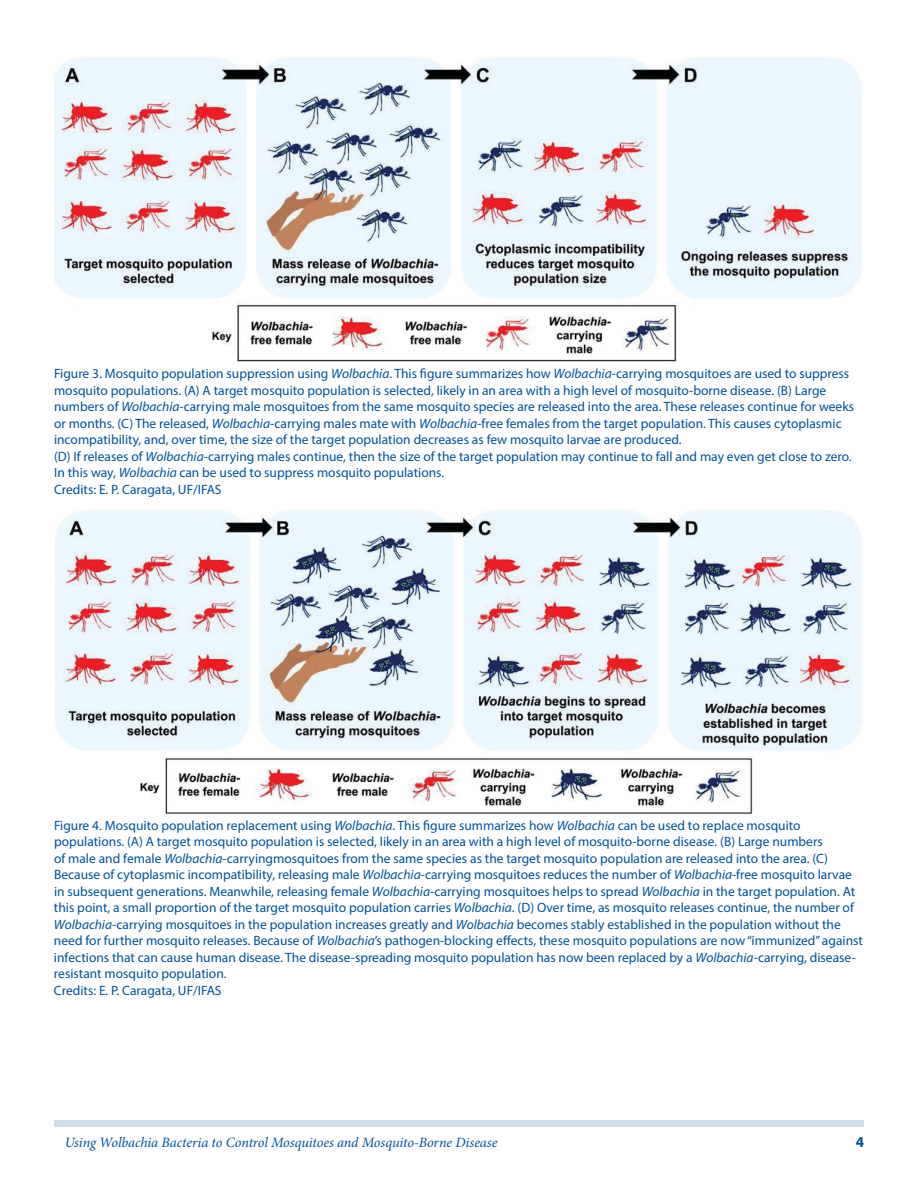
<style>
.page{position:relative;width:918px;height:1188px;background:#fff}
.page>*{position:absolute;margin:0;border:0;box-sizing:border-box;transform-origin:0 0}
.t1{font:700 15px "Myriad Pro";color:#01519a}
.RunningTitleItalics{font:italic 14.25px "Minion Pro";letter-spacing:-.01em;color:#01519a}
.t2{font:13.5px/16.5px "Myriad Pro";color:#01519a}
.s1{font-style:italic}
</style>
<div class="page">
<div style="left:54px;top:1120px;width:810px;height:7px;background:#d0deeb"></div>
<img style="left:55px;top:510px;width:807px;height:304px">
<img style="left:54px;top:57px;width:808px;height:305px">
<p class="t2" style="left:54px;top:365px;width:802px">Figure 3. Mosquito population suppression using <span class="s1">Wolbachia</span>. This figure summarizes how <span class="s1">Wolbachia</span>-carrying mosquitoes are used to suppress mosquito populations. (A) A target mosquito population is selected, likely in an area with a high level of mosquito-borne disease. (B) Large numbers of <span class="s1">Wolbachia-</span>carrying male mosquitoes from the same mosquito species are released into the area. These releases continue for weeks or months. (C) The released, <span class="s1">Wolbachia</span>-carrying males mate with <span class="s1">Wolbachia</span>-free females from the target population. This causes cytoplasmic incompatibility, and, over time, the size of the target population decreases as few mosquito larvae are produced.<br>(D) If releases of <span class="s1">Wolbachia</span>-carrying males continue, then the size of the target population may continue to fall and may even get close to zero.<br>In this way, <span class="s1">Wolbachia</span> can be used to suppress mosquito populations.<br>Credits: E. P. Caragata, UF/IFAS</p>
<p class="t2" style="left:54px;top:817px;width:811px">Figure 4. Mosquito population replacement using <span class="s1">Wolbachia</span>. This figure summarizes how <span class="s1">Wolbachia</span> can be used to replace mosquito populations. (A) A target mosquito population is selected, likely in an area with a high level of mosquito-borne disease. (B) Large numbers<br>of male and female <span class="s1">Wolbachia</span>-carryingmosquitoes from the same species as the target mosquito population are released into the area. (C)<br>Because of cytoplasmic incompatibility, releasing male <span class="s1">Wolbachia</span>-carrying mosquitoes reduces the number of <span class="s1">Wolbachia</span>-free mosquito larvae in subsequent generations. Meanwhile, releasing female <span class="s1">Wolbachia</span>-carrying mosquitoes helps to spread <span class="s1">Wolbachia</span> in the target population. At this point, a small proportion of the target mosquito population carries <span class="s1">Wolbachia</span>. (D) Over time, as mosquito releases continue, the number of <span class="s1">Wolbachia</span>-carrying mosquitoes in the population increases greatly and <span class="s1">Wolbachia</span> becomes stably established in the population without the need for further mosquito releases. Because of <span class="s1">Wolbachia</span>’s pathogen-blocking effects, these mosquito populations are now “immunized” against infections that can cause human disease. The disease-spreading mosquito population has now been replaced by a <span class="s1">Wolbachia</span>-carrying, disease&shy;resistant mosquito population.<br>Credits: E. P. Caragata, UF/IFAS</p>
<p class="RunningTitleItalics" style="left:65px;top:1133px;width:434px">Using Wolbachia Bacteria to Control Mosquitoes and Mosquito-Borne Disease</p>
<p class="t1" style="left:856px;top:1133px;width:10px">4</p>
</div>
